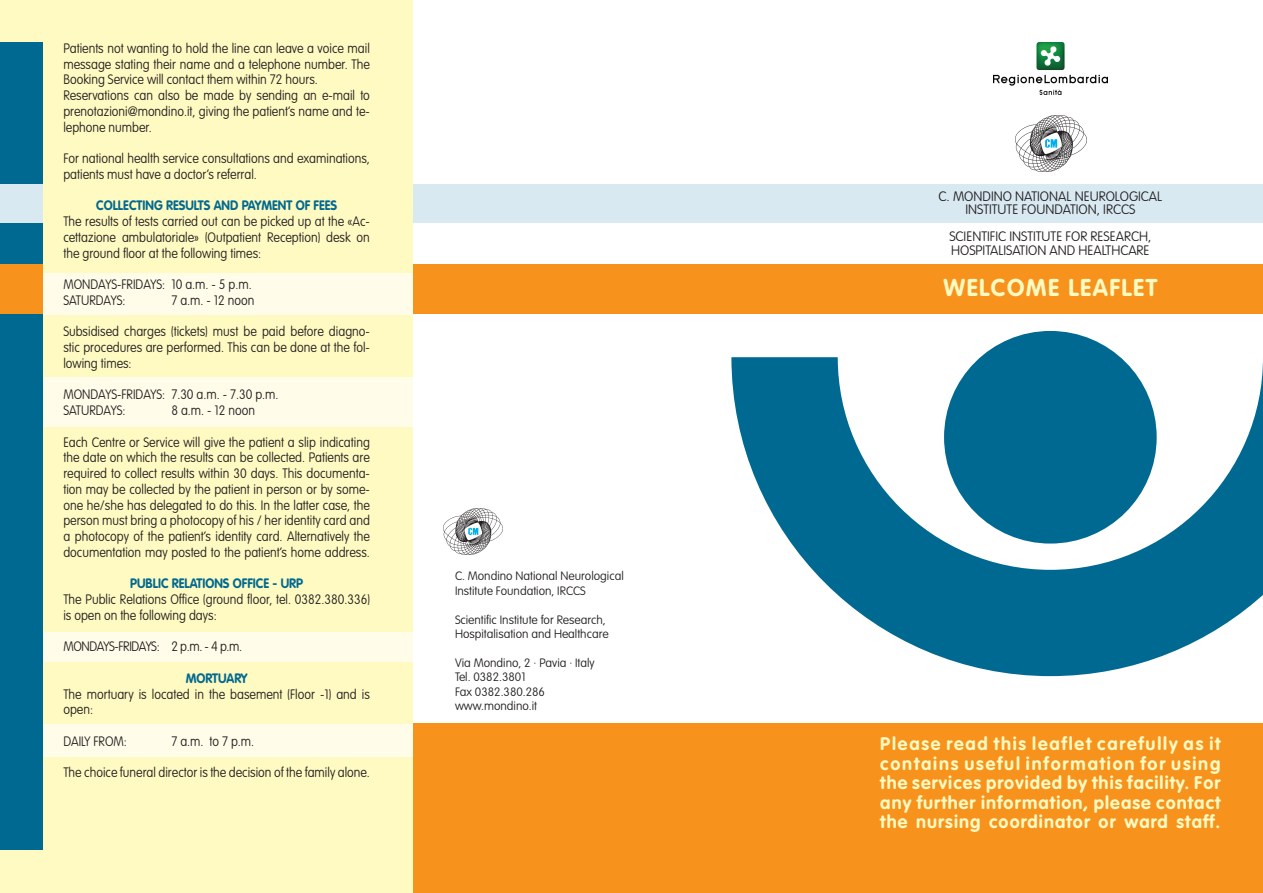
<style>
.page{position:relative;width:1263px;height:893px;background:#fff}
.page>*{position:absolute;margin:0;border:0;box-sizing:border-box;transform-origin:0 0}
.t1{font:700 24px "VAG Rounded";letter-spacing:.06em;color:#fffac1}
.t2{font:700 18px/19.5px "VAG Rounded";letter-spacing:.06em;color:#fffac1;text-align:justify}
.t3{font:100 13.5px/15.8px "VAG Rounded";color:#231f20;text-align:justify;scale:.92 1}
.t4{font:100 13.5px "VAG Rounded";color:#231f20}
.t5{font:700 13.5px "VAG Rounded";color:#006991;scale:.92 1}
.t6{font:100 13.5px "VAG Rounded";letter-spacing:-.03em;color:#231f20;scale:.92 1}
.t7{font:100 12px "VAG Rounded";color:#231f20}
</style>
<div class="page">
<div style="left:412px;top:184px;width:851px;height:39px;background:#d8e9f1"></div>
<div style="left:412px;top:724px;width:851px;height:169px;background:#f7931d"></div>
<div style="left:412px;top:264px;width:851px;height:50px;background:#f7931d"></div>
<div style="left:944px;top:331px;width:213px;height:213px;background:#006991;border-radius:50%"></div>
<svg style="left:731px;top:357px;width:532px;height:319px;fill:#006991"></svg>
<div style="left:0;top:0;width:412px;height:893px;background:#fffac1"></div>
<div style="left:42px;top:725px;width:370px;height:32px;background:#fffde9"></div>
<div style="left:42px;top:632px;width:370px;height:30px;background:#fffde9"></div>
<div style="left:42px;top:377px;width:370px;height:50px;background:#fffde9"></div>
<div style="left:42px;top:273px;width:370px;height:41px;background:#fffde9"></div>
<div style="left:0;top:43px;width:43px;height:807px;background:#006991"></div>
<div style="left:0;top:184px;width:43px;height:39px;background:#d8e9f1"></div>
<div style="left:0;top:264px;width:43px;height:50px;background:#f7931d"></div>
<img style="left:1015px;top:116px;width:71px;height:55px">
<svg style="left:1045px;top:139px;width:12px;height:9px"></svg>
<img style="left:993px;top:43px;width:114px;height:52px">
<img style="left:443px;top:508px;width:59px;height:46px">
<svg style="left:468px;top:528px;width:10px;height:7px"></svg>
<p class="t3" style="left:63px;top:41px;width:335px">Patients not wanting to hold the line can leave a voice mail message stating their name and a telephone number. The Booking Service will contact them within 72 hours.</p>
<p class="t3" style="left:63px;top:88px;width:335px">Reservations can also be made by sending an e-mail to prenotazioni@mondino.it, giving the patient’s name and te&shy;lephone number.</p>
<p class="t3" style="left:63px;top:151px;width:335px">For national health service consultations and examinations, patients must have a doctor’s referral.</p>
<p class="t5" style="left:96px;top:198px;width:264px">COLLECTING RESULTS AND PAYMENT OF FEES</p>
<p class="t3" style="left:63px;top:214px;width:335px">The results of tests carried out can be picked up at the «Ac&shy;cettazione ambulatoriale» (Outpatient Reception) desk on the ground floor at the following times:</p>
<p class="t3" style="left:63px;top:277px;width:206px">MONDAYS-FRIDAYS: 10 a.m. - 5 p.m.</p>
<p class="t3" style="left:63px;top:293px;width:69px">SATURDAYS:</p>
<p class="t3" style="left:171px;top:293px;width:92px">7 a.m. - 12 noon</p>
<p class="t3" style="left:63px;top:324px;width:335px">Subsidised charges (tickets) must be paid before diagno&shy;stic procedures are performed. This can be done at the fol&shy;lowing times:</p>
<p class="t3" style="left:63px;top:387px;width:235px">MONDAYS-FRIDAYS: 7.30 a.m. - 7.30 p.m.</p>
<p class="t3" style="left:63px;top:403px;width:69px">SATURDAYS:</p>
<p class="t3" style="left:171px;top:403px;width:93px">8 a.m. - 12 noon</p>
<p class="t3" style="left:63px;top:434px;width:335px">Each Centre or Service will give the patient a slip indicating the date on which the results can be collected. Patients are required to collect results within 30 days. This documenta&shy;tion may be collected by the patient in person or by some&shy;one he/she has delegated to do this. In the latter case, the person must bring a photocopy of his / her identity card and a photocopy of the patient’s identity card. Alternatively the documentation may posted to the patient’s home address.</p>
<p class="t5" style="left:130px;top:576px;width:189px">PUBLIC RELATIONS OFFICE - URP</p>
<p class="t3" style="left:63px;top:592px;width:335px">The Public Relations Office (ground floor, tel. 0382.380.336) is open on the following days:</p>
<p class="t6" style="left:63px;top:639px;width:196px">MONDAYS-FRIDAYS: 2 p.m. - 4 p.m.</p>
<p class="t5" style="left:186px;top:670px;width:69px">MORTUARY</p>
<p class="t3" style="left:63px;top:686px;width:335px">The mortuary is located in the basement (Floor -1) and is open:</p>
<p class="t3" style="left:63px;top:734px;width:70px">DAILY FROM:</p>
<p class="t3" style="left:171px;top:734px;width:92px">7 a.m. to 7 p.m.</p>
<p class="t3" style="left:63px;top:765px;width:335px">The choice funeral director is the decision of the family alone.</p>
<p class="t7" style="left:455px;top:569px;width:170px">C. Mondino National Neurological</p>
<p class="t7" style="left:455px;top:584px;width:132px">Institute Foundation, IRCCS</p>
<p class="t7" style="left:455px;top:613px;width:152px">Scientific Institute for Research,</p>
<p class="t7" style="left:455px;top:627px;width:155px">Hospitalisation and Healthcare</p>
<p class="t7" style="left:455px;top:656px;width:141px">Via Mondino, 2 · Pavia · Italy</p>
<p class="t7" style="left:455px;top:670px;width:72px">Tel. 0382.3801</p>
<p class="t7" style="left:455px;top:685px;width:92px">Fax 0382.380.286</p>
<p class="t7" style="left:455px;top:699px;width:84px">www.mondino.it</p>
<p class="t4" style="left:938px;top:189px;width:225px">C. MONDINO NATIONAL NEUROLOGICAL</p>
<p class="t4" style="left:965px;top:202px;width:171px">INSTITUTE FOUNDATION, IRCCS</p>
<p class="t4" style="left:949px;top:229px;width:203px">SCIENTIFIC INSTITUTE FOR RESEARCH,</p>
<p class="t4" style="left:951px;top:243px;width:200px">HOSPITALISATION AND HEALTHCARE</p>
<p class="t1" style="left:943px;top:274px;width:215px">WELCOME LEAFLET</p>
<p class="t2" style="left:880px;top:735px;width:342px">Please read this leaflet carefully as it contains useful information for using the services provided by this facility. For any further information, please contact the nursing coordinator or ward staff.</p>
</div>
